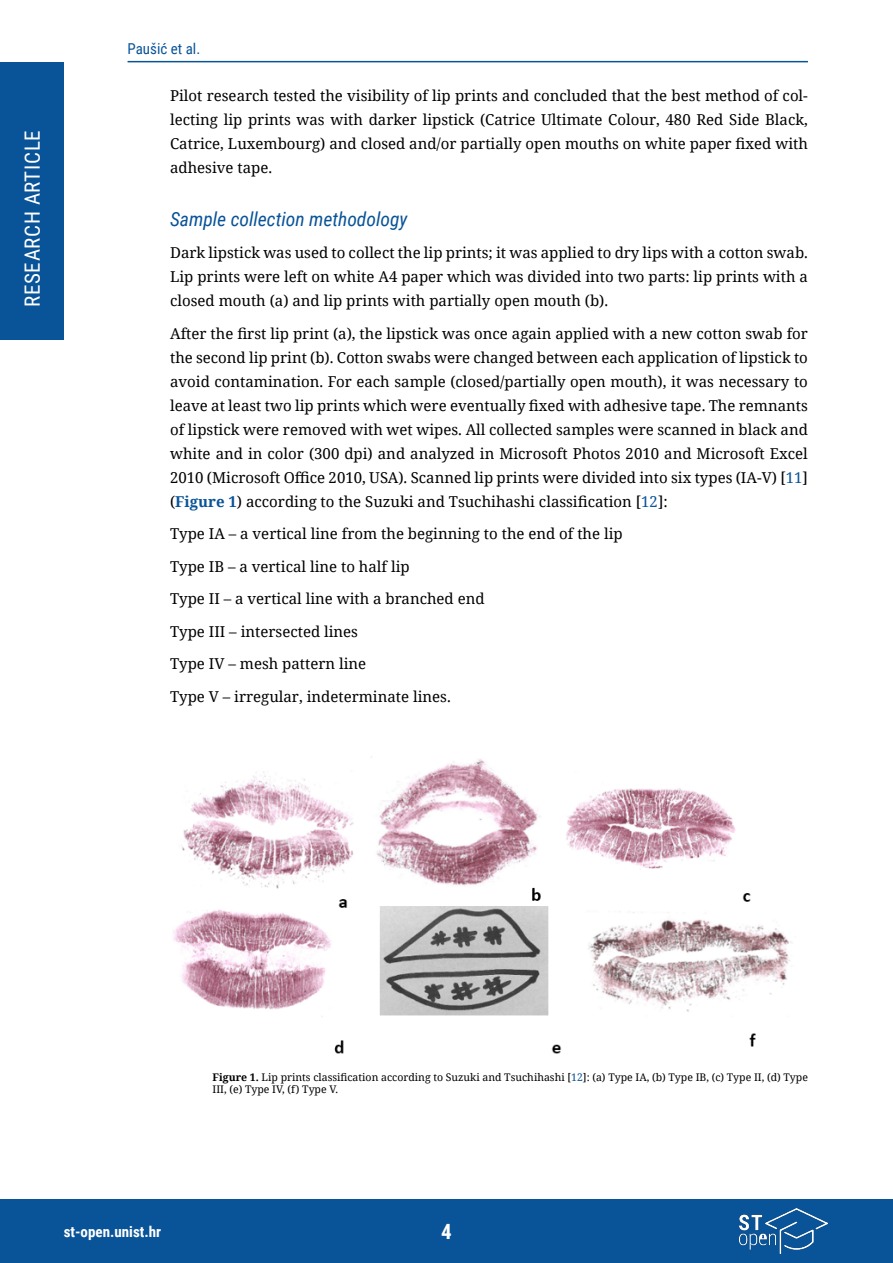
<style>
.page{position:relative;width:893px;height:1263px;background:#fff}
.page>*{position:absolute;margin:0;border:0;box-sizing:border-box;transform-origin:0 0}
.t1{font:21px "Roboto Condensed";letter-spacing:.035em;color:#fff}
.t2{font:700 21px "Roboto Condensed";color:#fff}
.t3{font:italic 19.5px "Roboto Condensed";color:#095398}
.t4{font:15px/24px "Noto Serif";color:#000;text-align:justify}
.t5{font:700 15px "Roboto Condensed";color:#fff}
.t6{font:15px "Roboto Condensed";color:#095398}
.t7{font:10.5px/12px "Noto Serif";color:#000}
.s1{color:#095398}
.s2{font-weight:700;color:#095398}
.s3{font-weight:700}
</style>
<div class="page">
<div style="left:0;top:62px;width:64px;height:278px;background:#095398"></div>
<div style="left:0;top:1199px;width:893px;height:64px;background:#095398"></div>
<hr style="left:128px;top:61px;width:680px;height:1px;background:#095398">
<img style="left:740px;top:1209px;width:87px;height:44px">
<img style="left:173px;top:756px;width:619px;height:298px">
<h1 class="t1" style="left:18px;top:307px;width:179px;rotate:-90deg">RESEARCH ARTICLE</h1>
<p class="t6" style="left:128px;top:38px;width:74px">Paušić et al.</p>
<p class="t4" style="left:170px;top:83px;width:639px">Pilot research tested the visibility of lip prints and concluded that the best method of col&shy;lecting lip prints was with darker lipstick (Catrice Ultimate Colour, 480 Red Side Black, Catrice, Luxembourg) and closed and/or partially open mouths on white paper fixed with adhesive tape.</p>
<h2 class="t3" style="left:170px;top:205px;width:239px">Sample collection methodology</h2>
<p class="t4" style="left:170px;top:240px;width:639px">Dark lipstick was used to collect the lip prints; it was applied to dry lips with a cotton swab.<br>Lip prints were left on white A4 paper which was divided into two parts: lip prints with a closed mouth (a) and lip prints with partially open mouth (b).</p>
<p class="t4" style="left:170px;top:321px;width:639px">After the first lip print (a), the lipstick was once again applied with a new cotton swab for the second lip print (b). Cotton swabs were changed between each application of lipstick to avoid contamination. For each sample (closed/partially open mouth), it was necessary to leave at least two lip prints which were eventually fixed with adhesive tape. The remnants of lipstick were removed with wet wipes. All collected samples were scanned in black and white and in color (300 dpi) and analyzed in Microsoft Photos 2010 and Microsoft Excel 2010 (Microsoft Office 2010, USA). Scanned lip prints were divided into six types (IA-V) [<span class="s1">11</span>] (<span class="s2">Figure 1</span>) according to the Suzuki and Tsuchihashi classification [<span class="s1">12</span>]:</p>
<p class="t4" style="left:170px;top:517px;width:454px;line-height:32.5px;text-align:left">Type IA – a vertical line from the beginning to the end of the lip Type IB – a vertical line to half lip<br>Type II – a vertical line with a branched end<br>Type III – intersected lines<br>Type IV – mesh pattern line<br>Type V – irregular, indeterminate lines.</p>
<p class="t7" style="left:213px;top:1071px;width:597px"><span class="s3">Figure 1.</span> Lip prints classification according to Suzuki and Tsuchihashi [<span class="s1">12</span>]: (a) Type IA, (b) Type IB, (c) Type II, (d) Type<br>III, (e) Type IV, (f) Type V.</p>
<p class="t5" style="left:64px;top:1221px;width:99px">st-open.unist.hr</p>
<h1 class="t2" style="left:441px;top:1217px;width:12px">4</h1>
</div>
